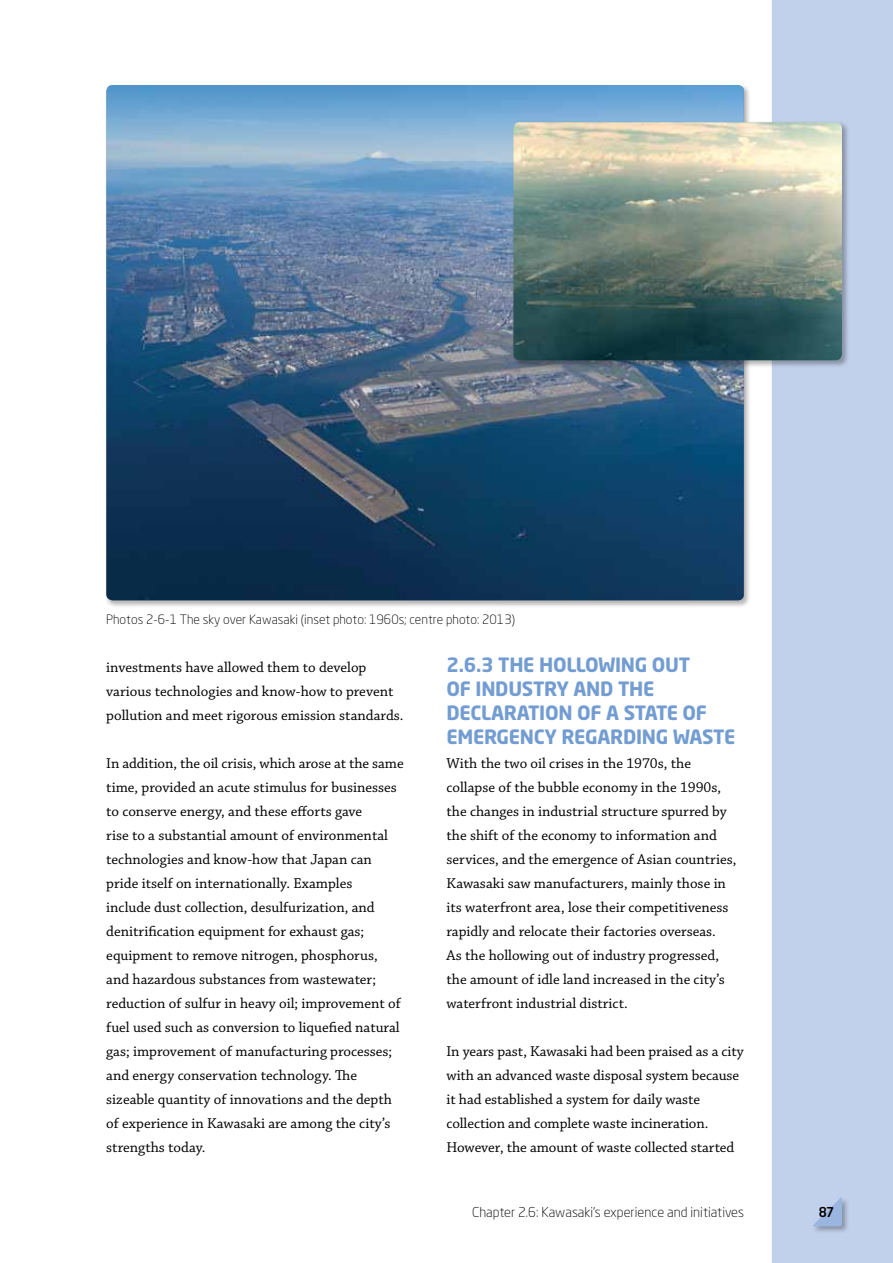
<style>
.page{position:relative;width:893px;height:1263px;background:#fff}
.page>*{position:absolute;margin:0;border:0;box-sizing:border-box;transform-origin:0 0}
.t1{font:700 19.5px/24px "Neo Sans Std";letter-spacing:-.015em;color:#739dd2}
.t2{font:15px/24px "Chaparral Pro";color:#000}
.t3{font:300 13.5px "Neo Sans Std";color:#000}
.t4{font:500 13.5px "Neo Sans Std";color:#000;scale:.95 1}
.t5{font:300 12.75px "Neo Sans Std";color:#000}
</style>
<div class="page">
<div style="left:772px;top:0;width:121px;height:1263px;background:#c2d1eb"></div>
<div style="left:811px;top:1196px;width:39px;height:38px;background:#000;opacity:.3"></div>
<svg style="left:812px;top:1196px;width:30px;height:30px"></svg>
<div style="left:105px;top:83px;width:647px;height:525px;background:#000;opacity:.3"></div>
<img style="left:106px;top:85px;width:638px;height:515px">
<div style="left:512px;top:121px;width:337px;height:247px;background:#000;opacity:.3"></div>
<img style="left:513px;top:122px;width:329px;height:238px">
<p class="t5" style="left:106px;top:612px;width:410px">Photos 2-6-1 The sky over Kawasaki (inset photo: 1960s; centre photo: 2013)</p>
<p class="t2" style="left:106px;top:656px;width:299px">investments have allowed them to develop various technologies and know-how to prevent pollution and meet rigorous emission standards.</p>
<p class="t2" style="left:106px;top:752px;width:299px">In addition, the oil crisis, which arose at the same time, provided an acute stimulus for businesses to conserve energy, and these efforts gave<br>rise to a substantial amount of environmental technologies and know-how that Japan can pride itself on internationally. Examples<br>include dust collection, desulfurization, and denitrification equipment for exhaust gas; equipment to remove nitrogen, phosphorus, and hazardous substances from wastewater; reduction of sulfur in heavy oil; improvement of fuel used such as conversion to liquefied natural gas; improvement of manufacturing processes; and energy conservation technology. The sizeable quantity of innovations and the depth of experience in Kawasaki are among the city’s strengths today.</p>
<h1 class="t1" style="left:446px;top:653px;width:290px">2.6.3 THE HOLLOWING OUT<br>OF INDUSTRY AND THE<br>DECLARATION OF A STATE OF<br>EMERGENCY REGARDING WASTE</h1>
<p class="t2" style="left:446px;top:752px;width:291px">With the two oil crises in the 1970s, the collapse of the bubble economy in the 1990s, the changes in industrial structure spurred by the shift of the economy to information and services, and the emergence of Asian countries, Kawasaki saw manufacturers, mainly those in its waterfront area, lose their competitiveness rapidly and relocate their factories overseas.<br>As the hollowing out of industry progressed, the amount of idle land increased in the city’s waterfront industrial district.</p>
<p class="t2" style="left:446px;top:1040px;width:299px">In years past, Kawasaki had been praised as a city with an advanced waste disposal system because it had established a system for daily waste collection and complete waste incineration.<br>However, the amount of waste collected started</p>
<p class="t3" style="left:472px;top:1204px;width:273px">Chapter 2.6: Kawasaki’s experience and initiatives</p>
<p class="t4" style="left:819px;top:1203px;width:18px">87</p>
</div>
